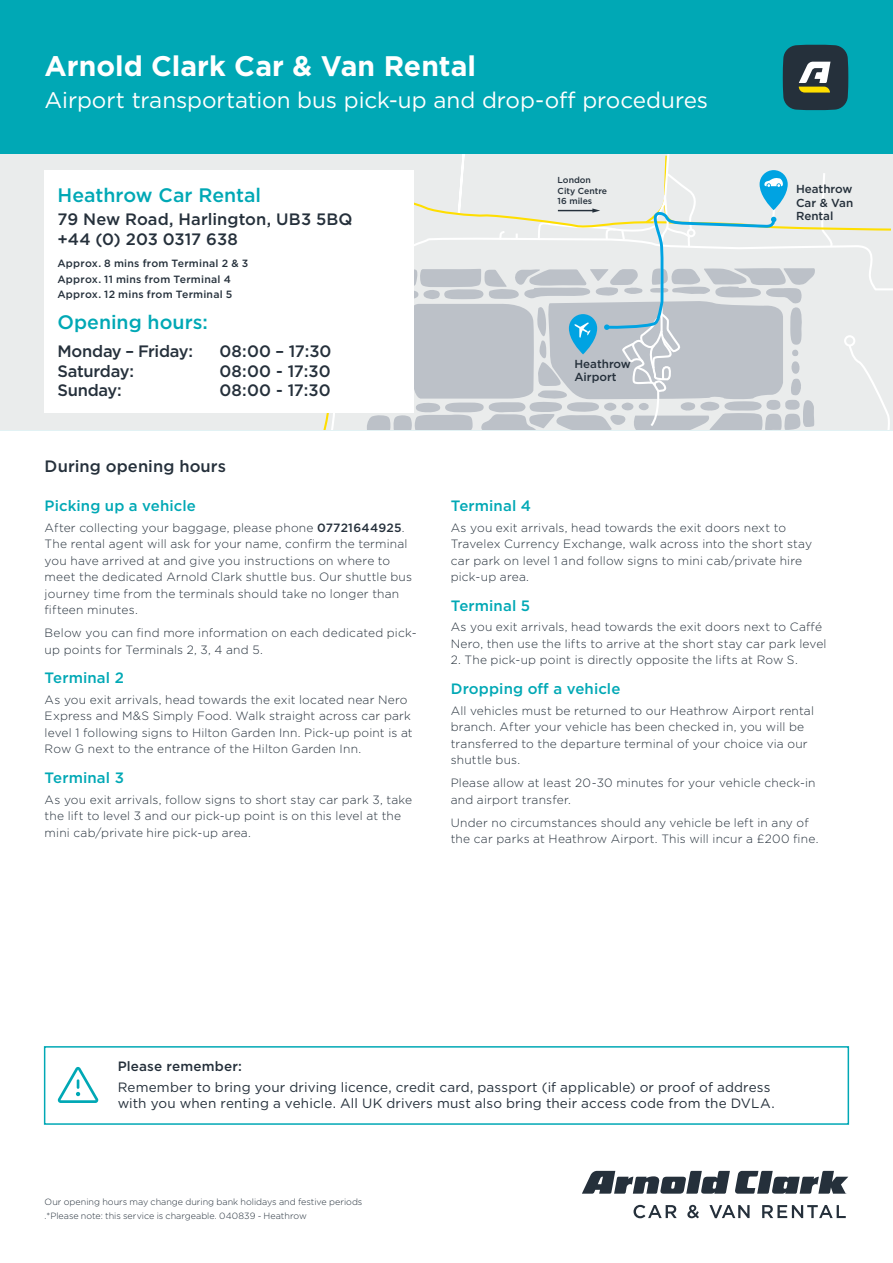
<style>
.page{position:relative;width:893px;height:1263px;background:#fff}
.page>*{position:absolute;margin:0;border:0;box-sizing:border-box;transform-origin:0 0}
.t1{font:700 28.35px "Gotham";color:#fff}
.t2{font:22.5px "Gotham";letter-spacing:-.005em;color:#fff}
.t3{font:500 19.5px "Gotham";color:#00a8b5}
.t4{font:500 16.5px/19.8px "Gotham";color:#25303b}
.t5{font:500 16.5px "Gotham";letter-spacing:-.02em;color:#25303b}
.t6{font:500 15px "Gotham";letter-spacing:.01em;color:#00a8b5}
.t7{font:13.5px/16.5px "Gotham";letter-spacing:.01em;color:#25303b}
.t8{font:500 13.5px "Gotham";letter-spacing:.015em;color:#25303b}
.t9{font:300 12px/16.5px "Gotham";letter-spacing:.015em;color:#25303b}
.t10{font:500 11.55px/13px "Gotham";color:#25303b}
.t11{font:500 10.5px/15.6px "Gotham";letter-spacing:.02em;color:#25303b}
.t12{font:300 9px/13.4px "Gotham";color:#25303b}
.t13{font:500 8.7px/10.2px "Gotham";color:#25303b}
.s1{font-weight:500}
</style>
<div class="page">
<div style="left:0;top:153px;width:893px;height:276px;background:#eaecec"></div>
<svg style="left:279px;top:153px;width:614px;height:276px"></svg>
<div style="left:45px;top:171px;width:369px;height:242px;background:#fff"></div>
<svg style="left:633px;top:1205px;width:44px;height:13px"></svg>
<svg style="left:687px;top:1205px;width:12px;height:13px"></svg>
<svg style="left:709px;top:1205px;width:41px;height:13px"></svg>
<svg style="left:762px;top:1205px;width:84px;height:13px"></svg>
<svg style="left:582px;top:1171px;width:266px;height:23px"></svg>
<div style="left:44px;top:1046px;width:805px;height:79px;border:2px solid #00a8b5"></div>
<svg style="left:58px;top:1067px;width:40px;height:36px"></svg>
<div style="left:0;top:0;width:893px;height:153px;background:#00a8b5"></div>
<svg style="left:783px;top:45px;width:65px;height:65px;background:#405050"></svg>
<h1 class="t1" style="left:45px;top:47px;width:433px">Arnold Clark Car &amp; Van Rental</h1>
<h2 class="t2" style="left:45px;top:85px;width:665px">Airport transportation bus pick-up and drop-off procedures</h2>
<p class="t13" style="left:558px;top:175px;width:51px">London<br>City Centre</p>
<h3 class="t3" style="left:57px;top:183px;width:205px">Heathrow Car Rental</h3>
<p class="t13" style="left:558px;top:195px;width:36px">16 miles</p>
<h3 class="t4" style="left:57px;top:209px;width:297px">79 New Road, Harlington, UB3 5BQ +44 (0) 203 0317 638</h3>
<p class="t11" style="left:57px;top:255px;width:192px">Approx. 8 mins from Terminal 2 &amp; 3<br>Approx. 11 mins from Terminal 4<br>Approx. 12 mins from Terminal 5</p>
<h3 class="t3" style="left:57px;top:309px;width:152px">Opening hours:</h3>
<h3 class="t4" style="left:57px;top:341px;width:137px">Monday – Friday:</h3>
<h3 class="t4" style="left:219px;top:341px;width:114px">08:00 – 17:30</h3>
<h3 class="t5" style="left:57px;top:360px;width:78px">Saturday:</h3>
<h3 class="t4" style="left:219px;top:361px;width:113px">08:00 - 17:30</h3>
<h3 class="t4" style="left:57px;top:380px;width:66px">Sunday:</h3>
<h3 class="t4" style="left:219px;top:380px;width:113px">08:00 - 17:30</h3>
<p class="t10" style="left:574px;top:357px;width:58px">Heathrow<br>Airport</p>
<h3 class="t4" style="left:45px;top:456px;width:183px">During opening hours</h3>
<p class="t10" style="left:796px;top:183px;width:59px;text-align:justify">Heathrow Car &amp; Van Rental</p>
<p class="t6" style="left:45px;top:495px;width:153px">Picking up a vehicle</p>
<p class="t9" style="left:45px;top:519px;width:369px">After collecting your baggage, please phone <span class="s1">07721644925</span>.<br>The rental agent will ask for your name, confirm the terminal you have arrived at and give you instructions on where to meet the dedicated Arnold Clark shuttle bus. Our shuttle bus journey time from the terminals should take no longer than fifteen minutes.</p>
<p class="t9" style="left:45px;top:624px;width:373px">Below you can find more information on each dedicated pick&shy;up points for Terminals 2, 3, 4 and 5.</p>
<p class="t6" style="left:45px;top:668px;width:81px">Terminal 2</p>
<p class="t9" style="left:45px;top:691px;width:370px">As you exit arrivals, head towards the exit located near Nero Express and M&amp;S Simply Food. Walk straight across car park level 1 following signs to Hilton Garden Inn. Pick-up point is at Row G next to the entrance of the Hilton Garden Inn.</p>
<p class="t6" style="left:45px;top:768px;width:81px">Terminal 3</p>
<p class="t9" style="left:45px;top:791px;width:369px">As you exit arrivals, follow signs to short stay car park 3, take the lift to level 3 and our pick-up point is on this level at the mini cab/private hire pick-up area.</p>
<p class="t6" style="left:451px;top:495px;width:82px">Terminal 4</p>
<p class="t9" style="left:451px;top:519px;width:363px">As you exit arrivals, head towards the exit doors next to Travelex Currency Exchange, walk across into the short stay car park on level 1 and follow signs to mini cab/private hire pick-up area.</p>
<p class="t6" style="left:451px;top:595px;width:81px">Terminal 5</p>
<p class="t9" style="left:451px;top:619px;width:377px">As you exit arrivals, head towards the exit doors next to Caffé<br>Nero, then use the lifts to arrive at the short stay car park level</p>
<p class="t9" style="left:451px;top:652px;width:349px">2. The pick-up point is directly opposite the lifts at Row S.</p>
<p class="t6" style="left:451px;top:679px;width:171px">Dropping off a vehicle</p>
<p class="t9" style="left:451px;top:702px;width:365px">All vehicles must be returned to our Heathrow Airport rental branch. After your vehicle has been checked in, you will be transferred to the departure terminal of your choice via our shuttle bus.</p>
<p class="t9" style="left:451px;top:774px;width:366px">Please allow at least 20-30 minutes for your vehicle check-in and airport transfer.</p>
<p class="t9" style="left:451px;top:814px;width:369px">Under no circumstances should any vehicle be left in any of the car parks at Heathrow Airport. This will incur a £200 fine.</p>
<p class="t8" style="left:118px;top:1057px;width:126px">Please remember:</p>
<p class="t7" style="left:118px;top:1078px;width:659px">Remember to bring your driving licence, credit card, passport (if applicable) or proof of address with you when renting a vehicle. All UK drivers must also bring their access code from the DVLA.</p>
<p class="t12" style="left:45px;top:1195px;width:319px">Our opening hours may change during bank holidays and festive periods .*Please note: this service is chargeable. 040839 - Heathrow</p>
</div>
